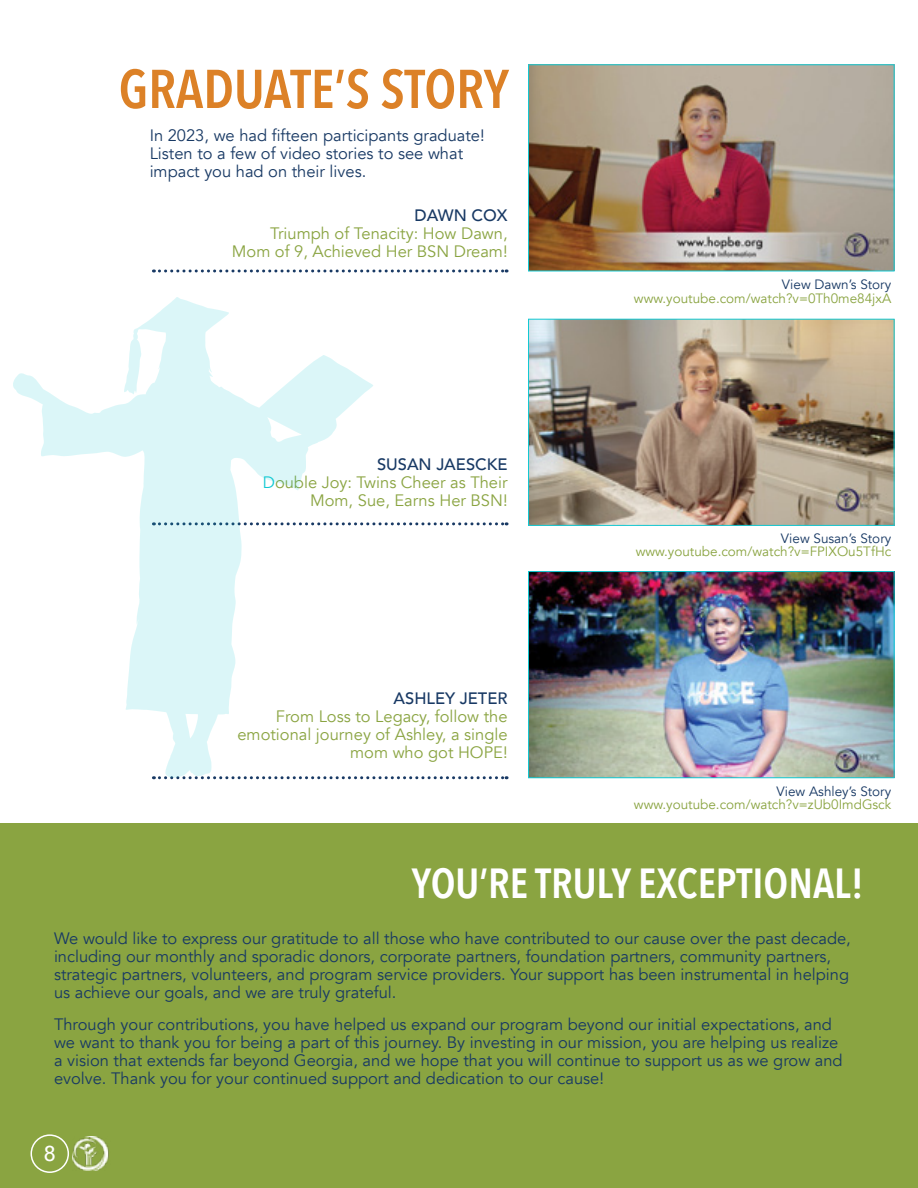
<style>
.page{position:relative;width:918px;height:1188px;background:#fff}
.page>*{position:absolute;margin:0;border:0;box-sizing:border-box;transform-origin:0 0}
.t1{font:600 54px "Avenir Next Condensed";color:#dc8127}
.t2{font:600 42px "Avenir Next Condensed";color:#fff}
.t3{font:500 21.45px "Avenir";color:#fff}
.t4{font:16.5px/18px "Avenir";color:#183964}
.t5{font:16.5px/18px "Avenir";color:#8aa441;text-align:right}
.t6{font:500 16.5px "Avenir";color:#183964}
.t7{font:13.5px "Avenir";color:#8aa441}
.t8{font:13.5px "Avenir";color:#183964}
.s1{font-weight:500;color:#183964}
.s2{color:#12c9d3}
</style>
<div class="page">
<div style="left:0;top:824px;width:918px;height:364px;background:#8aa441"></div>
<hr style="left:917px;top:823px;width:1px;height:365px;background:#fff">
<div style="left:31px;top:1134px;width:38px;height:39px;border:2px solid #fff;border-radius:50%"></div>
<img style="left:73px;top:1136px;width:36px;height:35px">
<svg style="left:153px;top:269px;width:354px;height:3px"></svg>
<svg style="left:373px;top:522px;width:134px;height:3px"></svg>
<svg style="left:373px;top:776px;width:134px;height:3px"></svg>
<svg style="left:13px;top:297px;width:360px;height:482px"></svg>
<img style="left:530px;top:573px;width:362px;height:203px">
<div style="left:528px;top:571px;width:366px;height:207px;border:1px solid #12c9d3"></div>
<img style="left:530px;top:321px;width:362px;height:203px">
<div style="left:528px;top:319px;width:366px;height:207px;border:1px solid #12c9d3"></div>
<img style="left:530px;top:67px;width:362px;height:202px">
<h1 class="t1" style="left:119px;top:42px;width:392px">GRADUATE’S STORY</h1>
<p class="t4" style="left:150px;top:127px;width:336px">In 2023, we had fifteen participants graduate!<br>Listen to a few of video stories to see what impact you had on their lives.</p>
<p class="t6" style="left:415px;top:200px;width:95px">DAWN COX</p>
<p class="t5" style="left:232px;top:224px;width:277px">Triumph of Tenacity: How Dawn,<br>Mom of 9, Achieved Her BSN Dream!</p>
<p class="t5" style="left:263px;top:455px;width:246px"><span class="s1">SUSAN JAESCKE<br></span><span class="s2">D</span>ouble Joy: Twins Cheer as Their<br>Mom, Sue, Earns Her BSN!</p>
<p class="t6" style="left:394px;top:684px;width:116px">ASHLEY JETER</p>
<p class="t5" style="left:237px;top:708px;width:272px">From Loss to Legacy, follow the emotional journey of Ashley, a single mom who got HOPE!</p>
<p class="t8" style="left:782px;top:277px;width:111px">View Dawn’s Story</p>
<p class="t7" style="left:634px;top:290px;width:259px">www.youtube.com/watch?v=0Th0me84jxA</p>
<p class="t8" style="left:781px;top:530px;width:112px">View Susan’s Story</p>
<p class="t7" style="left:636px;top:544px;width:257px">www.youtube.com/watch?v=FPIXOu5TfHc</p>
<p class="t8" style="left:776px;top:783px;width:116px">View Ashley’s Story</p>
<p class="t7" style="left:634px;top:797px;width:259px">www.youtube.com/watch?v=zUb0ImdGsck</p>
<h2 class="t2" style="left:412px;top:847px;width:454px">YOU’RE TRULY EXCEPTIONAL!</h2>
<p class="t4" style="left:54px;top:930px;width:798px">We would like to express our gratitude to all those who have contributed to our cause over the past decade, including our monthly and sporadic donors, corporate partners, foundation partners, community partners, strategic partners, volunteers, and program service providers. Your support has been instrumental in helping us achieve our goals, and we are truly grateful.</p>
<p class="t4" style="left:54px;top:1015px;width:790px">Through your contributions, you have helped us expand our program beyond our initial expectations, and we want to thank you for being a part of this journey. By investing in our mission, you are helping us realize a vision that extends far beyond Georgia, and we hope that you will continue to support us as we grow and evolve. Thank you for your continued support and dedication to our cause!</p>
<h3 class="t3" style="left:44px;top:1135px;width:13px">8</h3>
</div>
